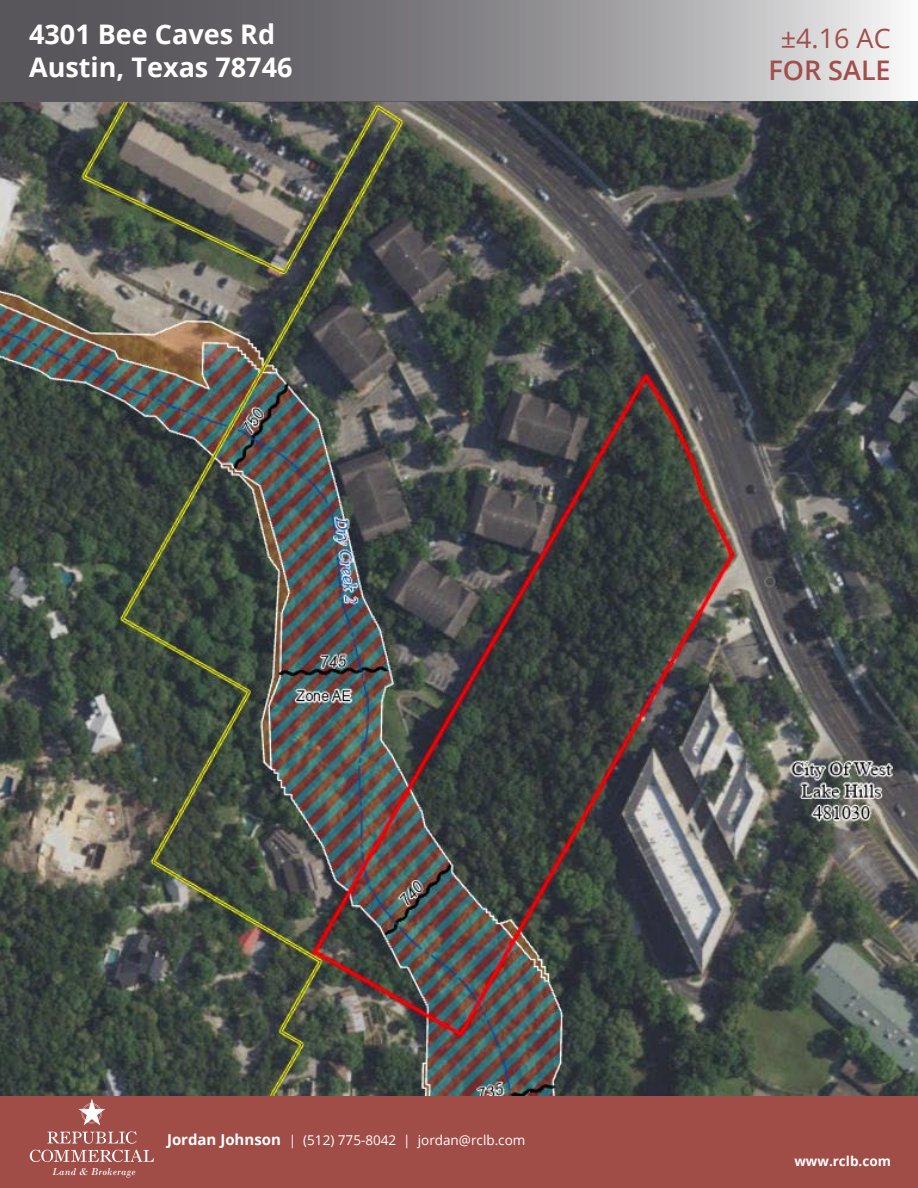
<style>
.page{position:relative;width:918px;height:1188px;background:#fff}
.page>*{position:absolute;margin:0;border:0;box-sizing:border-box;transform-origin:0 0}
.t1{font:700 27px/32.4px "Open Sans";color:#fff}
.t2{font:27px "Open Sans";color:#a04f4b}
.t3{font:600 27px "Open Sans";color:#a04f4b}
.t4{font:13.5px "Open Sans";color:#fff}
.t5{font:700 13.5px "Open Sans";color:#fff}
.s1{font-weight:700;font-size:15px}
</style>
<div class="page">
<div style="left:0;top:1096px;width:918px;height:92px;background:#a04d48"></div>
<img style="left:0;top:102px;width:918px;height:994px">
<svg style="left:0;top:0;width:918px;height:102px;background:#8d8b8f"></svg>
<svg style="left:16px;top:1087px;width:150px;height:91px"></svg>
<h1 class="t1" style="left:29px;top:18px;width:265px">4301 Bee Caves Rd<br>Austin, Texas 78746</h1>
<h1 class="t2" style="left:781px;top:20px;width:112px">±4.16 AC</h1>
<h1 class="t3" style="left:768px;top:52px;width:124px">FOR SALE</h1>
<p class="t4" style="left:167px;top:1130px;width:360px"><span class="s1">Jordan Johnson</span> | (512) 775-8042 | jordan@rclb.com</p>
<p class="t5" style="left:794px;top:1151px;width:98px">www.rclb.com</p>
</div>
